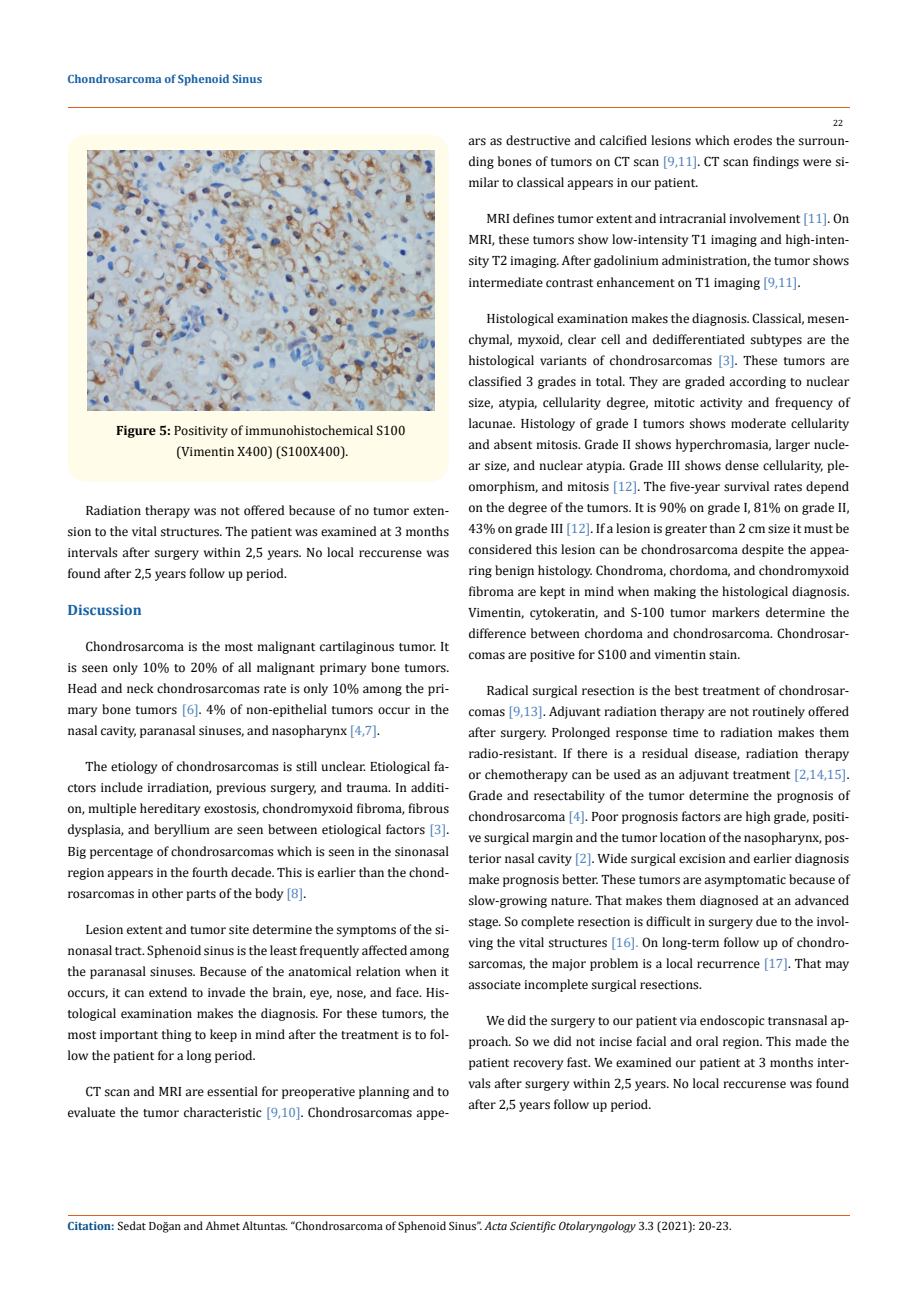
<style>
.page{position:relative;width:917px;height:1314px;background:#fff}
.page>*{position:absolute;margin:0;border:0;box-sizing:border-box;transform-origin:0 0}
.t1{font:700 15px "Cambria";color:#1560a6}
.t2{font:13.5px/21px "Cambria";color:#000;text-align:justify}
.t3{font:12px "Cambria";color:#000}
.t4{font:700 12px "Cambria";color:#1560a6}
.t5{font:9px "Cambria";color:#000}
.s1{font-weight:700}
.s2{color:#4f81bd}
.s3{font-weight:700;color:#035089}
.s4{font-style:italic}
</style>
<div class="page">
<div style="left:68px;top:135px;width:380px;height:347px;background:#fffde9;border-radius:18px"></div>
<img style="left:87px;top:150px;width:347px;height:260px">
<hr style="left:68px;top:108px;width:781px;height:1px;background:#e05d1a">
<hr style="left:68px;top:1215px;width:781px;height:1px;background:#e05d1a">
<p class="t4" style="left:68px;top:70px;width:196px">Chondrosarcoma of Sphenoid Sinus</p>
<p class="t2" style="left:116px;top:420px;width:291px;text-align:center"><span class="s1">Figure 5:</span> Positivity of immunohistochemical S100 (Vimentin X400) (S100X400).</p>
<p class="t2" style="left:67px;top:500px;width:383px;text-indent:18px">Radiation therapy was not offered because of no tumor exten&shy;sion to the vital structures. The patient was examined at 3 months intervals after surgery within 2,5 years. No local reccurense was found after 2,5 years follow up period.</p>
<p class="t1" style="left:67px;top:600px;width:76px">Discussion</p>
<p class="t2" style="left:67px;top:636px;width:383px;text-indent:18px">Chondrosarcoma is the most malignant cartilaginous tumor. It is seen only 10% to 20% of all malignant primary bone tumors.<br>Head and neck chondrosarcomas rate is only 10% among the pri&shy;mary bone tumors <span class="s2">[6]</span>. 4% of non-epithelial tumors occur in the nasal cavity, paranasal sinuses, and nasopharynx <span class="s2">[4,7]</span>.</p>
<p class="t2" style="left:67px;top:756px;width:383px;text-indent:18px">The etiology of chondrosarcomas is still unclear. Etiological fa&shy;ctors include irradiation, previous surgery, and trauma. In additi&shy;on, multiple hereditary exostosis, chondromyxoid fibroma, fibrous dysplasia, and beryllium are seen between etiological factors <span class="s2">[3]</span>.<br>Big percentage of chondrosarcomas which is seen in the sinonasal region appears in the fourth decade. This is earlier than the chond&shy;rosarcomas in other parts of the body <span class="s2">[8]</span>.</p>
<p class="t2" style="left:67px;top:918px;width:383px;text-indent:18px">Lesion extent and tumor site determine the symptoms of the si&shy;nonasal tract. Sphenoid sinus is the least frequently affected among the paranasal sinuses. Because of the anatomical relation when it occurs, it can extend to invade the brain, eye, nose, and face. His&shy;tological examination makes the diagnosis. For these tumors, the most important thing to keep in mind after the treatment is to fol&shy;low the patient for a long period.</p>
<p class="t2" style="left:67px;top:1080px;width:383px;text-align:right">CT scan and MRI are essential for preoperative planning and to evaluate the tumor characteristic <span class="s2">[9,10]</span>. Chondrosarcomas appe-</p>
<p class="t5" style="left:833px;top:118px;width:11px">22</p>
<p class="t2" style="left:468px;top:130px;width:382px">ars as destructive and calcified lesions which erodes the surroun&shy;ding bones of tumors on CT scan <span class="s2">[9,11]</span>. CT scan findings were si&shy;milar to classical appears in our patient.</p>
<p class="t2" style="left:468px;top:208px;width:382px;text-indent:18px">MRI defines tumor extent and intracranial involvement <span class="s2">[11]</span>. On MRI, these tumors show low-intensity T1 imaging and high-inten&shy;sity T2 imaging. After gadolinium administration, the tumor shows intermediate contrast enhancement on T1 imaging <span class="s2">[9,11]</span>.</p>
<p class="t2" style="left:468px;top:307px;width:382px;text-indent:18px">Histological examination makes the diagnosis. Classical, mesen&shy;chymal, myxoid, clear cell and dedifferentiated subtypes are the histological variants of chondrosarcomas <span class="s2">[3]</span>. These tumors are classified 3 grades in total. They are graded according to nuclear size, atypia, cellularity degree, mitotic activity and frequency of lacunae. Histology of grade I tumors shows moderate cellularity and absent mitosis. Grade II shows hyperchromasia, larger nucle&shy;ar size, and nuclear atypia. Grade III shows dense cellularity, ple&shy;omorphism, and mitosis <span class="s2">[12]</span>. The five-year survival rates depend on the degree of the tumors. It is 90% on grade I, 81% on grade II, 43% on grade III <span class="s2">[12]</span>. If a lesion is greater than 2 cm size it must be considered this lesion can be chondrosarcoma despite the appea&shy;ring benign histology. Chondroma, chordoma, and chondromyxoid fibroma are kept in mind when making the histological diagnosis.<br>Vimentin, cytokeratin, and S-100 tumor markers determine the difference between chordoma and chondrosarcoma. Chondrosar&shy;comas are positive for S100 and vimentin stain.</p>
<p class="t2" style="left:468px;top:679px;width:382px;text-indent:18px">Radical surgical resection is the best treatment of chondrosar&shy;comas <span class="s2">[9,13]</span>. Adjuvant radiation therapy are not routinely offered after surgery. Prolonged response time to radiation makes them radio-resistant. If there is a residual disease, radiation therapy or chemotherapy can be used as an adjuvant treatment <span class="s2">[2,14,15]</span>.<br>Grade and resectability of the tumor determine the prognosis of chondrosarcoma <span class="s2">[4]</span>. Poor prognosis factors are high grade, positi&shy;ve surgical margin and the tumor location of the nasopharynx, pos&shy;terior nasal cavity <span class="s2">[2]</span>. Wide surgical excision and earlier diagnosis make prognosis better. These tumors are asymptomatic because of slow-growing nature. That makes them diagnosed at an advanced stage. So complete resection is difficult in surgery due to the invol&shy;ving the vital structures <span class="s2">[16].</span> On long-term follow up of chondro&shy;sarcomas, the major problem is a local recurrence <span class="s2">[17]</span>. That may associate incomplete surgical resections.</p>
<p class="t2" style="left:468px;top:1010px;width:382px;text-indent:18px">We did the surgery to our patient via endoscopic transnasal ap&shy;proach. So we did not incise facial and oral region. This made the patient recovery fast. We examined our patient at 3 months inter&shy;vals after surgery within 2,5 years. No local reccurense was found after 2,5 years follow up period.</p>
<p class="t3" style="left:68px;top:1219px;width:665px"><span class="s3">Citation:</span> Sedat Doğan and Ahmet Altuntas<span class="s4">.</span> “Chondrosarcoma of Sphenoid Sinus”. <span class="s4">Acta Scientific Otolaryngology</span> 3.3 (2021): 20-23.</p>
</div>
